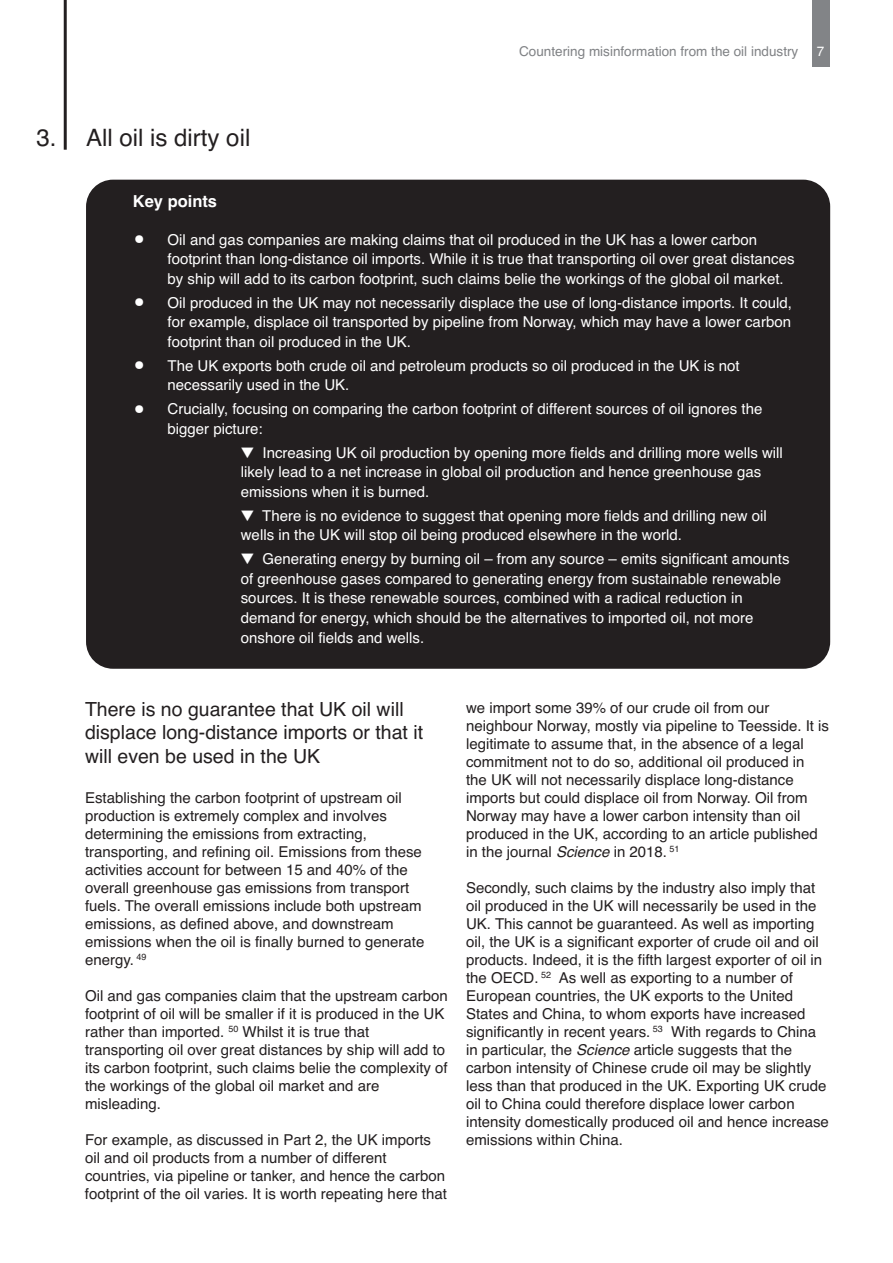
<style>
.page{position:relative;width:893px;height:1263px;background:#fff}
.page>*{position:absolute;margin:0;border:0;box-sizing:border-box;transform-origin:0 0}
.t1{font:24px "Helvetica";color:#231f20}
.t2{font:19.5px/23.4px "Helvetica";color:#231f20}
.t3{font:700 16.5px "Helvetica";color:#fff}
.t4{font:15px/18px "Helvetica";color:#231f20}
.t5{font:15px/19.5px "Helvetica";color:#fff}
.t6{font:13.5px "Helvetica";color:#808285}
.t7{font:13.5px "Helvetica";color:#fff}
.s1{font-size:36px}
.s2{font-style:italic}
</style>
<div class="page">
<div style="left:812px;top:0;width:17px;height:67px;background:#828487"></div>
<div style="left:86px;top:180px;width:744px;height:489px;background:#231f20;border-radius:27px"></div>
<hr style="left:64px;top:0;width:3px;height:150px;background:#231f20">
<h1 class="t1" style="left:37px;top:124px;width:22px">3.</h1>
<h1 class="t1" style="left:86px;top:123px;width:166px">All oil is dirty oil</h1>
<p class="t6" style="left:519px;top:43px;width:281px">Countering misinformation from the oil industry</p>
<p class="t7" style="left:817px;top:43px;width:9px">7</p>
<p class="t3" style="left:133px;top:191px;width:86px">Key points</p>
<p class="t5" style="left:168px;top:230px;width:628px;text-indent:-35px"><span class="s1">•</span> Oil and gas companies are making claims that oil produced in the UK has a lower carbon footprint than long-distance oil imports. While it is true that transporting oil over great distances by ship will add to its carbon footprint, such claims belie the workings of the global oil market.</p>
<p class="t5" style="left:168px;top:293px;width:626px;text-align:justify;text-indent:-35px"><span class="s1">•</span> Oil produced in the UK may not necessarily displace the use of long-distance imports. It could, for example, displace oil transported by pipeline from Norway, which may have a lower carbon footprint than oil produced in the UK.</p>
<p class="t5" style="left:168px;top:356px;width:573px;text-indent:-35px"><span class="s1">•</span> The UK exports both crude oil and petroleum products so oil produced in the UK is not necessarily used in the UK.</p>
<p class="t5" style="left:168px;top:399px;width:596px;text-indent:-35px"><span class="s1">•</span> Crucially, focusing on comparing the carbon footprint of different sources of oil ignores the bigger picture:</p>
<p class="t5" style="left:241px;top:443px;width:543px">▼ Increasing UK oil production by opening more fields and drilling more wells will likely lead to a net increase in global oil production and hence greenhouse gas emissions when it is burned.</p>
<p class="t5" style="left:241px;top:506px;width:527px">▼ There is no evidence to suggest that opening more fields and drilling new oil wells in the UK will stop oil being produced elsewhere in the world.</p>
<p class="t5" style="left:241px;top:549px;width:550px">▼ Generating energy by burning oil – from any source – emits significant amounts of greenhouse gases compared to generating energy from sustainable renewable sources. It is these renewable sources, combined with a radical reduction in demand for energy, which should be the alternatives to imported oil, not more onshore oil fields and wells.</p>
<h2 class="t2" style="left:85px;top:698px;width:340px">There is no guarantee that UK oil will displace long-distance imports or that it will even be used in the UK</h2>
<p class="t4" style="left:85px;top:789px;width:341px">Establishing the carbon footprint of upstream oil production is extremely complex and involves determining the emissions from extracting, transporting, and refining oil. Emissions from these activities account for between 15 and 40% of the overall greenhouse gas emissions from transport fuels. The overall emissions include both upstream emissions, as defined above, and downstream emissions when the oil is finally burned to generate energy. <sup>49</sup></p>
<p class="t4" style="left:85px;top:987px;width:364px">Oil and gas companies claim that the upstream carbon footprint of oil will be smaller if it is produced in the UK rather than imported. <sup>50</sup> Whilst it is true that transporting oil over great distances by ship will add to its carbon footprint, such claims belie the complexity of the workings of the global oil market and are misleading.</p>
<p class="t4" style="left:85px;top:1131px;width:363px">For example, as discussed in Part 2, the UK imports oil and oil products from a number of different countries, via pipeline or tanker, and hence the carbon footprint of the oil varies. It is worth repeating here that</p>
<p class="t4" style="left:466px;top:698px;width:364px">we import some 39% of our crude oil from our neighbour Norway, mostly via pipeline to Teesside. It is legitimate to assume that, in the absence of a legal commitment not to do so, additional oil produced in the UK will not necessarily displace long-distance imports but could displace oil from Norway. Oil from Norway may have a lower carbon intensity than oil produced in the UK, according to an article published in the journal <span class="s2">Science</span> in 2018. <sup>51</sup></p>
<p class="t4" style="left:466px;top:878px;width:364px">Secondly, such claims by the industry also imply that oil produced in the UK will necessarily be used in the UK. This cannot be guaranteed. As well as importing oil, the UK is a significant exporter of crude oil and oil products. Indeed, it is the fifth largest exporter of oil in the OECD. <sup>52</sup> As well as exporting to a number of European countries, the UK exports to the United States and China, to whom exports have increased significantly in recent years. <sup>53</sup> With regards to China in particular, the <span class="s2">Science</span> article suggests that the carbon intensity of Chinese crude oil may be slightly less than that produced in the UK. Exporting UK crude oil to China could therefore displace lower carbon intensity domestically produced oil and hence increase emissions within China.</p>
</div>
